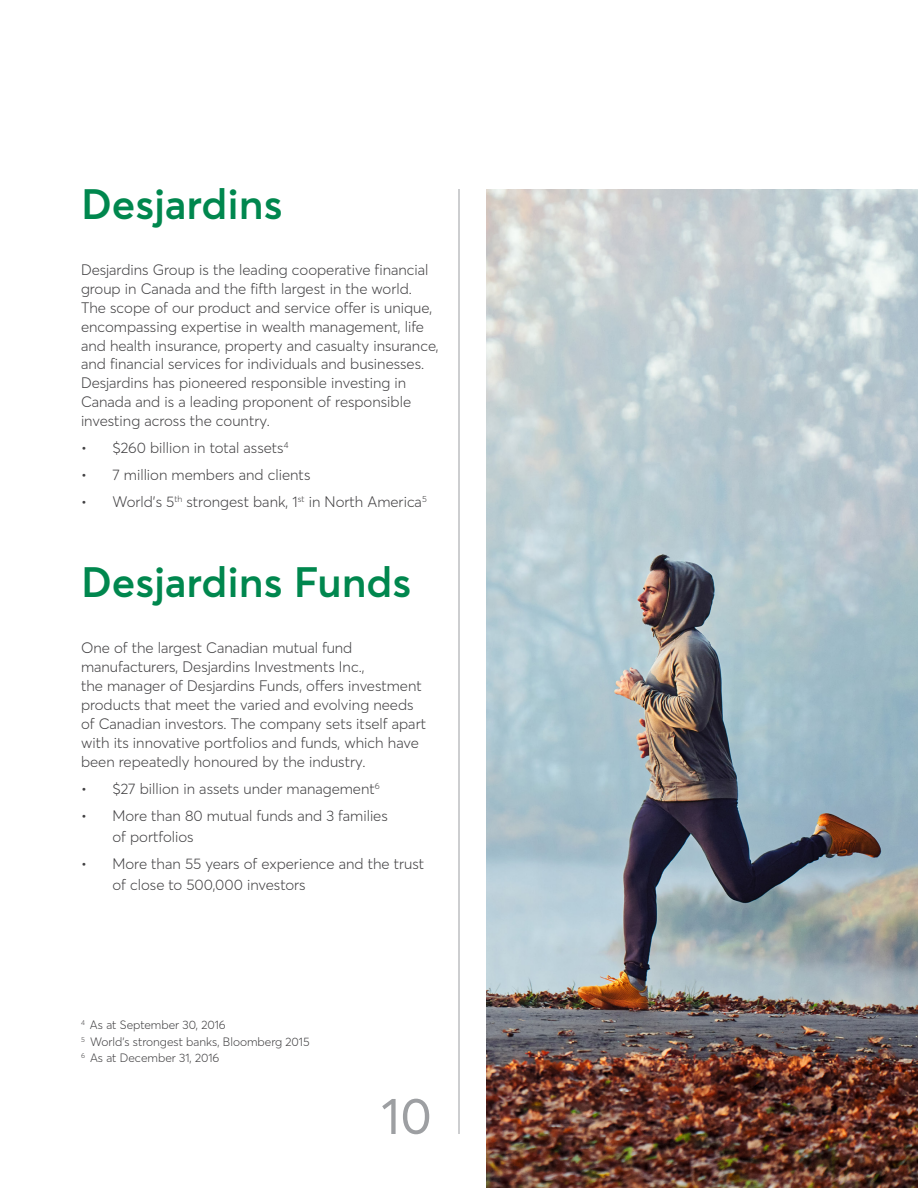
<style>
.page{position:relative;width:918px;height:1188px;background:#fff}
.page>*{position:absolute;margin:0;border:0;box-sizing:border-box;transform-origin:0 0}
.t1{font:51px "Desjardins Sans";color:#9d9fa2}
.t2{font:600 42px "Desjardins Sans";color:#00874e}
.t3{font:300 15px/18.9px "Desjardins Sans";color:#414042}
.Note_de_bas_de_page{font:300 12px "Desjardins Sans";color:#414042}
</style>
<div class="page">
<hr style="left:459px;top:189px;width:1px;height:945px;background:#9d9fa2">
<img style="left:486px;top:189px;width:432px;height:999px">
<h3 class="t2" style="left:81px;top:178px;width:203px">Desjardins</h3>
<p class="t3" style="left:81px;top:260px;width:359px">Desjardins Group is the leading cooperative financial group in Canada and the fifth largest in the world.<br>The scope of our product and service offer is unique, encompassing expertise in wealth management, life and health insurance, property and casualty insurance, and financial services for individuals and businesses.<br>Desjardins has pioneered responsible investing in Canada and is a leading proponent of responsible investing across the country.</p>
<p class="t3" style="left:81px;top:438px;width:209px">• $260 billion in total assets<sup>4</sup></p>
<p class="t3" style="left:81px;top:465px;width:231px">• 7 million members and clients</p>
<p class="t3" style="left:81px;top:492px;width:347px">• World’s 5<sup>th</sup> strongest bank, 1<sup>st</sup> in North America<sup>5</sup></p>
<h3 class="t2" style="left:81px;top:556px;width:332px">Desjardins Funds</h3>
<p class="t3" style="left:81px;top:638px;width:347px">One of the largest Canadian mutual fund manufacturers, Desjardins Investments Inc.,<br>the manager of Desjardins Funds, offers investment products that meet the varied and evolving needs of Canadian investors. The company sets itself apart with its innovative portfolios and funds, which have been repeatedly honoured by the industry.</p>
<p class="t3" style="left:81px;top:779px;width:300px">• $27 billion in assets under management<sup>6</sup></p>
<p class="t3" style="left:112px;top:805px;width:277px;line-height:21px;text-indent:-32px">• More than 80 mutual funds and 3 families of portfolios</p>
<p class="t3" style="left:112px;top:853px;width:313px;line-height:21px;text-indent:-32px">• More than 55 years of experience and the trust of close to 500,000 investors</p>
<p class="Note_de_bas_de_page" style="left:81px;top:1018px;width:146px"><sup>4</sup> As at September 30, 2016</p>
<p class="Note_de_bas_de_page" style="left:81px;top:1034px;width:230px"><sup>5</sup> World’s strongest banks, Bloomberg 2015</p>
<p class="Note_de_bas_de_page" style="left:81px;top:1051px;width:140px"><sup>6</sup> As at December 31, 2016</p>
<h1 class="t1" style="left:381px;top:1085px;width:52px">10</h1>
</div>
